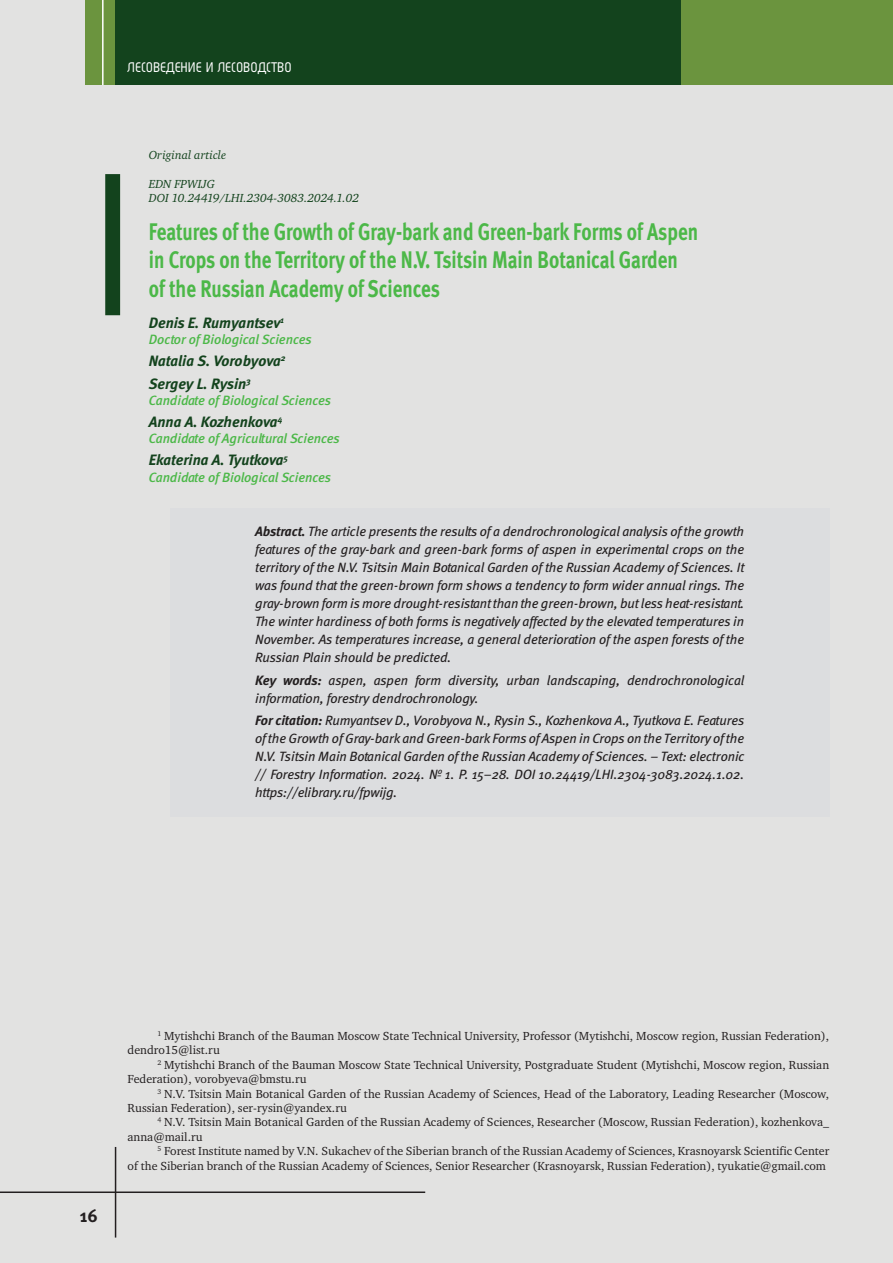
<style>
.page{position:relative;width:893px;height:1263px;background:#e2e2e1}
.page>*{position:absolute;margin:0;border:0;box-sizing:border-box;transform-origin:0 0}
.Zag_1{font:24px/28.8px "Meta Bold LFC";color:#4cb848;scale:.8 1}
.t1{font:18px "Meta Bold C";color:#231f20}
.t2{font:700 16.5px "Magic C";color:#fff}
.Zag_Avtor{font:italic 15px "Meta Bold C";color:#13431d}
.Annotaciya{font:italic 13.5px/18px "Meta Book C";letter-spacing:-.01em;color:#231f20;text-align:justify}
.Zag_Avtor_01{font:italic 13.5px "Meta Medium C";letter-spacing:-.01em;color:#4cb848}
.Primechanie{font:12px/14.4px "Charter C";color:#231f20}
.UDK{font:italic 12px "Charter C";color:#13431d}
.s1{font-family:"Meta Bold C"}
</style>
<div class="page">
<div style="left:85px;top:0;width:808px;height:85px;background:#6b943e"></div>
<div style="left:115px;top:0;width:565px;height:85px;background:#13431d"></div>
<hr style="left:102px;top:0;width:2px;height:85px;background:#fff">
<hr style="left:0;top:1191px;width:425px;height:2px;background:#231f20">
<hr style="left:115px;top:1147px;width:1px;height:90px;background:#231f20">
<div style="left:105px;top:174px;width:15px;height:141px;background:#13431d"></div>
<div style="left:170px;top:509px;width:659px;height:173px;background:#dcdddf"></div>
<div style="left:170px;top:657px;width:659px;height:65px;background:#dcdddf"></div>
<div style="left:170px;top:697px;width:659px;height:120px;background:#dcdddf"></div>
<p class="t2" style="left:128px;top:60px;width:166px">ЛЕСОВЕДЕНИЕ И ЛЕСОВОДСТВО</p>
<p class="UDK" style="left:149px;top:148px;width:79px">Original аrticle</p>
<p class="UDK" style="left:149px;top:177px;width:67px">EDN FPWIJG</p>
<p class="UDK" style="left:149px;top:191px;width:212px">DOI 10.24419/LHI.2304-3083.2024.1.02</p>
<p class="Zag_1" style="left:149px;top:217px;width:688px">Features of the Growth of Gray-bark and Green-bark Forms of Aspen in Crops on the Territory of the N.V. Tsitsin Main Botanical Garden of the Russian Academy of Sciences</p>
<p class="Zag_Avtor" style="left:149px;top:314px;width:137px">Denis E. Rumyantsev<sup>1</sup></p>
<p class="Zag_Avtor_01" style="left:149px;top:332px;width:164px">Doctor of Biological Sciences</p>
<p class="Zag_Avtor" style="left:149px;top:352px;width:138px">Natalia S. Vorobyova<sup>2</sup></p>
<p class="Zag_Avtor" style="left:149px;top:374px;width:104px">Sergey L. Rysin<sup>3</sup></p>
<p class="Zag_Avtor_01" style="left:149px;top:392px;width:184px">Candidate of Biological Sciences</p>
<p class="Zag_Avtor" style="left:149px;top:413px;width:135px">Anna A. Kozhenkova<sup>4</sup></p>
<p class="Zag_Avtor_01" style="left:149px;top:431px;width:193px">Candidate of Agricultural Sciences</p>
<p class="Zag_Avtor" style="left:149px;top:451px;width:141px">Ekaterina A. Tyutkova<sup>5</sup></p>
<p class="Zag_Avtor_01" style="left:149px;top:469px;width:184px">Candidate of Biological Sciences</p>
<p class="Annotaciya" style="left:255px;top:523px;width:491px"><span class="s1">Abstract.</span> The article presents the results of a dendrochronological analysis of the growth features of the gray-bark and green-bark forms of aspen in experimental crops on the territory of the N.V. Tsitsin Main Botanical Garden of the Russian Academy of Sciences. It was found that the green-brown form shows a tendency to form wider annual rings. The gray-brown form is more drought-resistant than the green-brown, but less heat-resistant.<br>The winter hardiness of both forms is negatively affected by the elevated temperatures in November. As temperatures increase, a general deterioration of the aspen forests of the Russian Plain should be predicted.</p>
<p class="Annotaciya" style="left:255px;top:671px;width:491px"><span class="s1">Key words:</span> aspen, aspen form diversity, urban landscaping, dendrochronological information, forestry dendrochronology.</p>
<p class="Annotaciya" style="left:255px;top:711px;width:491px"><span class="s1">For citation:</span> Rumyantsev D., Vorobyova N., Rysin S., Kozhenkova A., Tyutkova E. Features of the Growth of Gray-bark and Green-bark Forms of Aspen in Crops on the Territory of the N.V. Tsitsin Main Botanical Garden of the Russian Academy of Sciences. – Text: electronic // Forestry Information. 2024. № 1. P. 15–28. DOI 10.24419/LHI.2304-3083.2024.1.02. https://elibrary.ru/fpwijg.</p>
<h2 class="t1" style="left:80px;top:1205px;width:19px">16</h2>
<p class="Primechanie" style="left:128px;top:1029px;width:703px;text-indent:30px"><sup>1</sup> Mytishchi Branch of the Bauman Moscow State Technical University, Professor (Mytishchi, Moscow region, Russian Federation), dendro15@list.ru</p>
<p class="Primechanie" style="left:128px;top:1058px;width:703px;text-indent:30px"><sup>2</sup> Mytishchi Branch of the Bauman Moscow State Technical University, Рostgraduate Student (Mytishchi, Moscow region, Russian<br>Federation), vorobyeva@bmstu.ru</p>
<p class="Primechanie" style="left:128px;top:1086px;width:703px;text-indent:30px"><sup>3</sup> N.V. Tsitsin Main Botanical Garden of the Russian Academy of Sciences, Head of the Laboratory, Leading Researcher (Moscow,<br>Russian Federation), ser-rysin@yandex.ru</p>
<p class="Primechanie" style="left:128px;top:1115px;width:703px;text-indent:30px"><sup>4</sup> N.V. Tsitsin Main Botanical Garden of the Russian Academy of Sciences, Researcher (Moscow, Russian Federation), kozhenkova_ anna@mail.ru</p>
<p class="Primechanie" style="left:128px;top:1144px;width:703px;text-align:right"><sup>5</sup> Forest Institute named by V.N. Sukachev of the Siberian branch of the Russian Academy of Sciences, Krasnoyarsk Scientific Center<br>of the Siberian branch of the Russian Academy of Sciences, Senior Researcher (Krasnoyarsk, Russian Federation), tyukatie@gmail.com</p>
</div>
